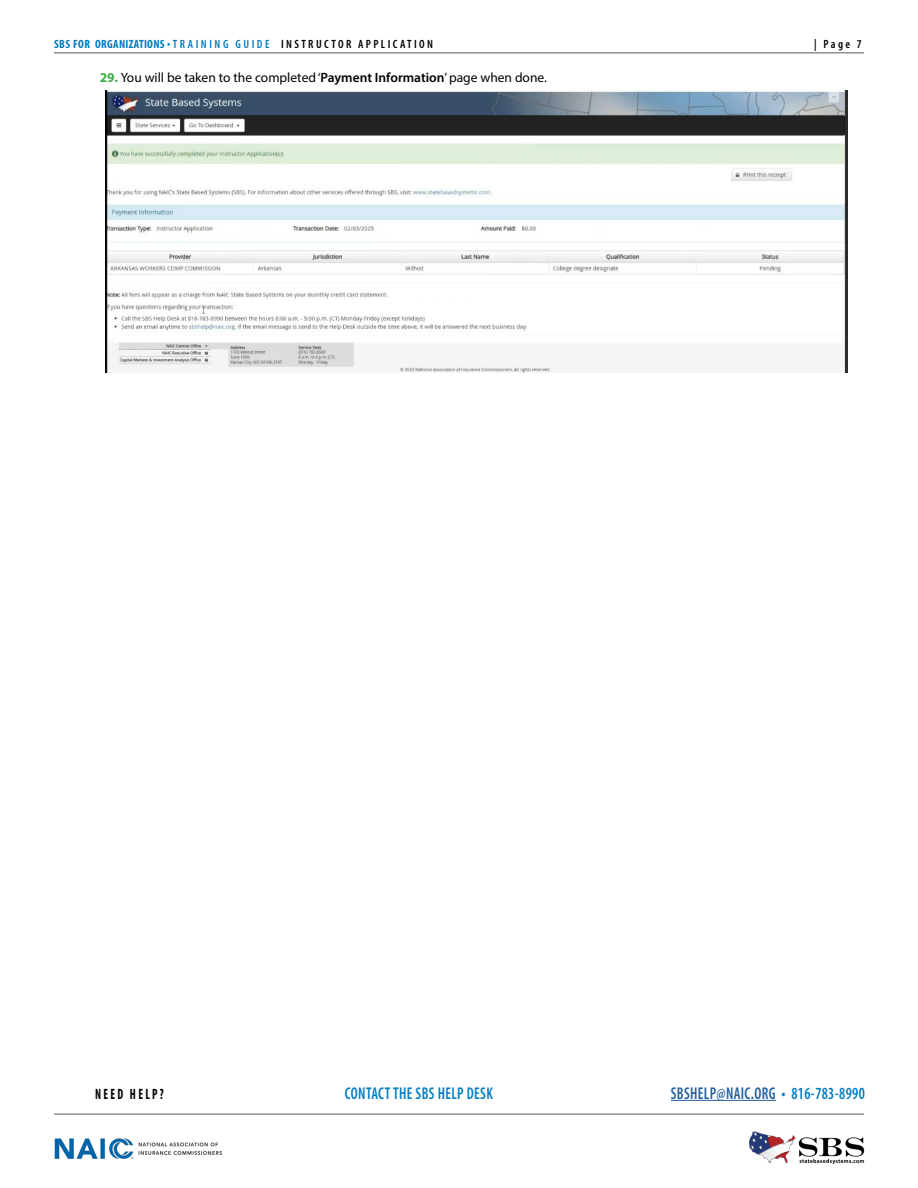
<style>
.page{position:relative;width:918px;height:1188px;background:#fff}
.page>*{position:absolute;margin:0;border:0;box-sizing:border-box;transform-origin:0 0}
.t1{font:600 condensed 17.1px "Myriad Pro";letter-spacing:.025em;color:#215e9e;scale:.88 1}
.t2{font:600 condensed 17.1px "Myriad Pro";letter-spacing:.025em;color:#007cc3;scale:.88 1}
.t3{font:700 condensed 15px "Myriad Pro";letter-spacing:.2em;color:#000;scale:.79 1}
.t4{font:13.5px "Myriad Pro";color:#000}
.t5{font:600 condensed 12px "Myriad Pro";letter-spacing:.2em;color:#000}
.s1{font-weight:700;color:#007cc3}
.s2{font-size:13.65px;color:#007cc3}
.s3{color:#007cc3}
.s4{font-weight:700;color:#41ad49}
.s5{font-weight:600}
</style>
<div class="page">
<hr style="left:54px;top:1114px;width:810px;height:1px;background:#58595b">
<img style="left:749px;top:1132px;width:116px;height:32px">
<img style="left:54px;top:1138px;width:168px;height:21px">
<hr style="left:671px;top:1100px;width:105px;height:1px;background:#215e9e">
<img style="left:106px;top:91px;width:742px;height:282px">
<hr style="left:54px;top:52px;width:810px;height:1px;background:#58595b">
<p class="t5" style="left:54px;top:37px;width:381px"><span class="s1">SBS FOR ORGANIZATIONS</span> <span class="s2">•</span> <span class="s3">TRAINING GUIDE</span> INSTRUCTOR APPLICATION</p>
<p class="t5" style="left:814px;top:37px;width:49px">| Page 7</p>
<p class="t4" style="left:100px;top:69px;width:449px"><span class="s4">29.</span> You will be taken to the completed ‘<span class="s5">Payment Information</span>’ page when done.</p>
<p class="t3" style="left:95px;top:1084px;width:89px">NEED HELP?</p>
<p class="t2" style="left:345px;top:1082px;width:170px">CONTACT THE SBS HELP DESK</p>
<p class="t1" style="left:671px;top:1082px;width:222px">SBSHELP@NAIC.ORG <span class="s3">• 816-783-8990</span></p>
</div>
